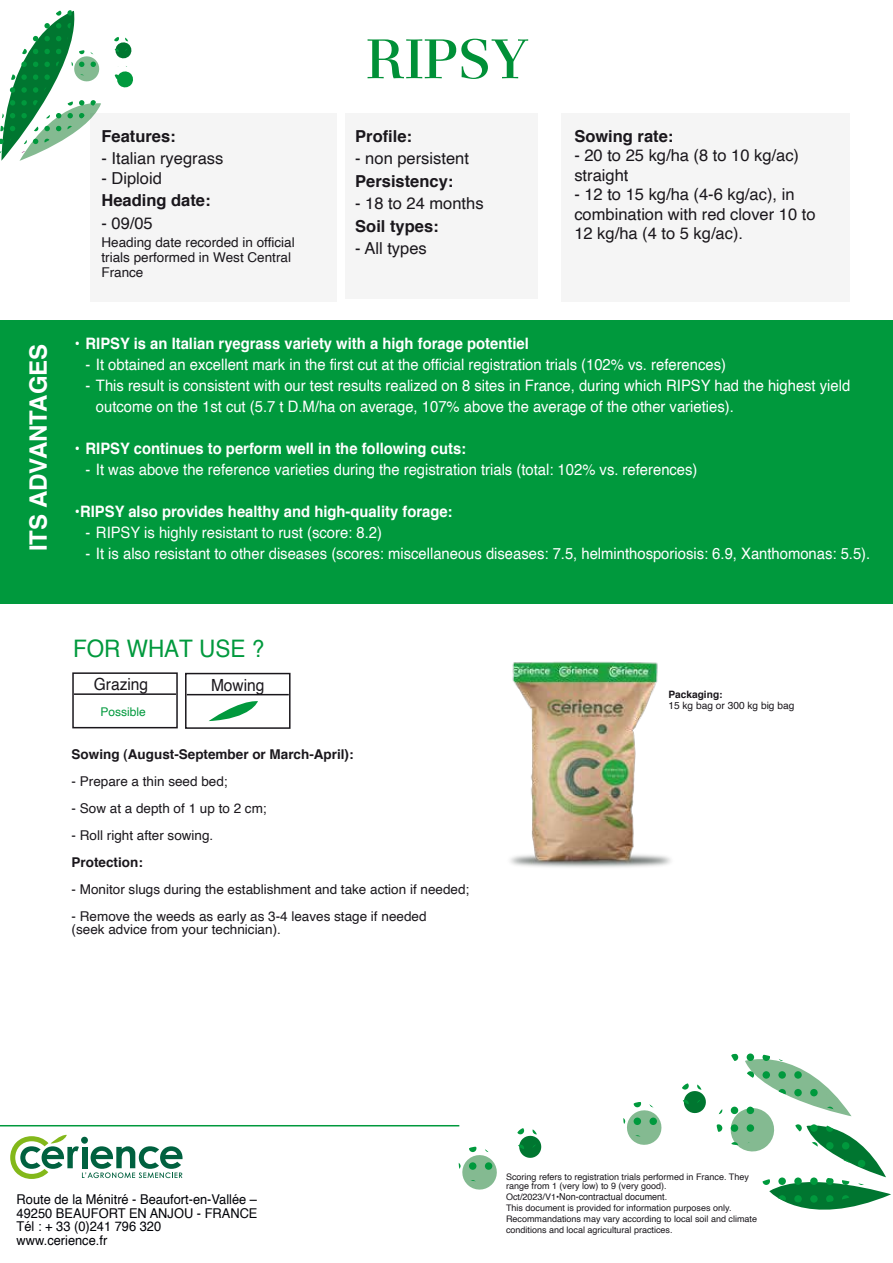
<style>
.page{position:relative;width:893px;height:1263px;background:#fff}
.page>*{position:absolute;margin:0;border:0;box-sizing:border-box;transform-origin:0 0}
.t1{font:500 58.2px "Basilia Std";color:#009037}
.t2{font:24.15px "Helvetica";color:#00993d;scale:.93 1}
.t3{font:700 24px "Helvetica";color:#fff}
.t4{font:16.8px "Helvetica";color:#1a171c;scale:.93 1}
.t5{font:16.8px "Roboto";color:#1a171c;scale:.93 1}
.t6{font:16.5px/19.5px "Helvetica";color:#1a171c}
.t7{font:700 16.5px "Helvetica";color:#1a171c}
.t8{font:15.75px/21px "Helvetica";color:#fff;scale:.94 1}
.t9{font:700 15.75px "Helvetica";color:#fff;scale:.94 1}
.t10{font:13.5px/15px "Helvetica";color:#1a171c}
.t11{font:13.5px/13.5px "Helvetica";color:#000207;scale:.95 1}
.t12{font:700 13.5px "Helvetica";color:#1a171c}
.t13{font:12px "Helvetica";color:#00993d}
.t14{font:10.2px "Helvetica";color:#1a171c}
.t15{font:700 10.2px "Helvetica";color:#1a171c}
.t16{font:9.6px "Helvetica";color:#1a171c;scale:.93 1}
.t17{font:9px/10.8px "Helvetica";color:#1a171c}
.s1{font-size:9px}
</style>
<div class="page">
<svg style="left:0;top:10px;width:133px;height:151px"></svg>
<div style="left:0;top:320px;width:893px;height:283px;background:#00993d"></div>
<hr style="left:0;top:1125px;width:459px;height:1px;background:#00993d">
<div style="left:72px;top:672px;width:106px;height:56px;background:#fff;border:2px solid #1a171c"></div>
<hr style="left:74px;top:693px;width:102px;height:2px;background:#1a171c">
<div style="left:185px;top:673px;width:106px;height:56px;background:#fff;border:2px solid #1a171c"></div>
<hr style="left:187px;top:694px;width:102px;height:1px;background:#1a171c">
<svg style="left:209px;top:701px;width:49px;height:20px"></svg>
<svg style="left:10px;top:1134px;width:173px;height:45px"></svg>
<div style="left:90px;top:113px;width:247px;height:189px;background:#f5f5f5"></div>
<div style="left:345px;top:113px;width:193px;height:186px;background:#f5f5f5"></div>
<div style="left:561px;top:113px;width:288px;height:189px;background:#f5f5f5"></div>
<svg style="left:716px;top:1053px;width:175px;height:157px"></svg>
<svg style="left:458px;top:1128px;width:84px;height:62px"></svg>
<svg style="left:623px;top:1083px;width:83px;height:62px"></svg>
<img style="left:510px;top:661px;width:161px;height:207px">
<h3 class="t3" style="left:22px;top:551px;width:209px;rotate:-90deg">ITS ADVANTAGES</h3>
<p class="t7" style="left:101px;top:125px;width:76px">Features:</p>
<p class="t6" style="left:101px;top:149px;width:123px">- Italian ryegrass</p>
<p class="t6" style="left:101px;top:169px;width:62px">- Diploid</p>
<p class="t7" style="left:101px;top:189px;width:111px">Heading date:</p>
<p class="t6" style="left:101px;top:214px;width:53px">- 09/05</p>
<p class="t10" style="left:101px;top:235px;width:195px">Heading date recorded in official trials performed in West Central<br>France</p>
<h1 class="t1" style="left:366px;top:26px;width:164px">RIPSY</h1>
<p class="t7" style="left:355px;top:125px;width:58px">Profile:</p>
<p class="t6" style="left:355px;top:149px;width:115px">- non persistent</p>
<p class="t7" style="left:355px;top:170px;width:100px">Persistency:</p>
<p class="t6" style="left:355px;top:194px;width:130px">- 18 to 24 months</p>
<p class="t7" style="left:355px;top:215px;width:85px">Soil types:</p>
<p class="t6" style="left:355px;top:239px;width:73px">- All types</p>
<p class="t7" style="left:574px;top:125px;width:101px">Sowing rate:</p>
<p class="t6" style="left:574px;top:146px;width:226px">- 20 to 25 kg/ha (8 to 10 kg/ac) straight</p>
<p class="t6" style="left:574px;top:185px;width:243px">- 12 to 15 kg/ha (4-6 kg/ac), in combination with red clover 10 to<br>12 kg/ha (4 to 5 kg/ac).</p>
<p class="t9" style="left:75px;top:333px;width:484px">• RIPSY is an Italian ryegrass variety with a high forage potentiel</p>
<p class="t8" style="left:86px;top:354px;width:683px">- It obtained an excellent mark in the first cut at the official registration trials (102% vs. references)</p>
<p class="t8" style="left:96px;top:375px;width:804px;text-indent:-10px">- This result is consistent with our test results realized on 8 sites in France, during which RIPSY had the highest yield outcome on the 1st cut (5.7 t D.M/ha on average, 107% above the average of the other varieties).</p>
<p class="t9" style="left:75px;top:438px;width:418px">• RIPSY continues to perform well in the following cuts:</p>
<p class="t8" style="left:86px;top:459px;width:652px">- It was above the reference varieties during the registration trials (total: 102% vs. references)</p>
<p class="t9" style="left:75px;top:501px;width:403px">•RIPSY also provides healthy and high-quality forage:</p>
<p class="t8" style="left:86px;top:522px;width:317px">- RIPSY is highly resistant to rust (score: 8.2)</p>
<p class="t8" style="left:86px;top:543px;width:836px">- It is also resistant to other diseases (scores: miscellaneous diseases: 7.5, helminthosporiosis: 6.9, Xanthomonas: 5.5).</p>
<h2 class="t2" style="left:73px;top:630px;width:207px">FOR WHAT USE ?</h2>
<p class="t4" style="left:94px;top:671px;width:60px">Grazing</p>
<p class="t5" style="left:194px;top:673px;width:101px">Enrubannage</p>
<p class="t4" style="left:211px;top:672px;width:59px">Mowing</p>
<p class="t13" style="left:100px;top:703px;width:47px">Possible</p>
<p class="t12" style="left:72px;top:745px;width:284px">Sowing (August-September or March-April):</p>
<p class="t10" style="left:72px;top:774px;width:158px">- Prepare a thin seed bed;</p>
<p class="t10" style="left:72px;top:801px;width:197px">- Sow at a depth of 1 up to 2 cm;</p>
<p class="t10" style="left:72px;top:828px;width:143px">- Roll right after sowing.</p>
<p class="t12" style="left:72px;top:853px;width:73px">Protection:</p>
<p class="t10" style="left:72px;top:882px;width:399px">- Monitor slugs during the establishment and take action if needed;</p>
<p class="t10" style="left:72px;top:910px;width:356px;line-height:13.5px">- Remove the weeds as early as 3-4 leaves stage if needed (seek advice from your technician).</p>
<p class="t15" style="left:668px;top:687px;width:56px">Packaging:</p>
<p class="t14" style="left:668px;top:698px;width:127px">15 kg bag or 300 kg big bag</p>
<p class="t11" style="left:17px;top:1193px;width:255px">Route de la Ménitré - Beaufort-en-Vallée –<br>49250 BEAUFORT EN ANJOU - FRANCE<br>Tél : + 33 (0)241 796 320<br>www.cerience.fr</p>
<p class="t17" style="left:506px;top:1173px;width:244px;line-height:9px">Scoring refers to registration trials performed in France. They range from 1 (very low) to 9 (very good).</p>
<p class="t16" style="left:506px;top:1189px;width:175px"><span class="s1">Oct/2023/V1•</span>Non-contractual document.</p>
<p class="t17" style="left:506px;top:1202px;width:253px">This document is provided for information purposes only.<br>Recommandations may vary according to local soil and climate conditions and local agricultural practices.</p>
</div>
